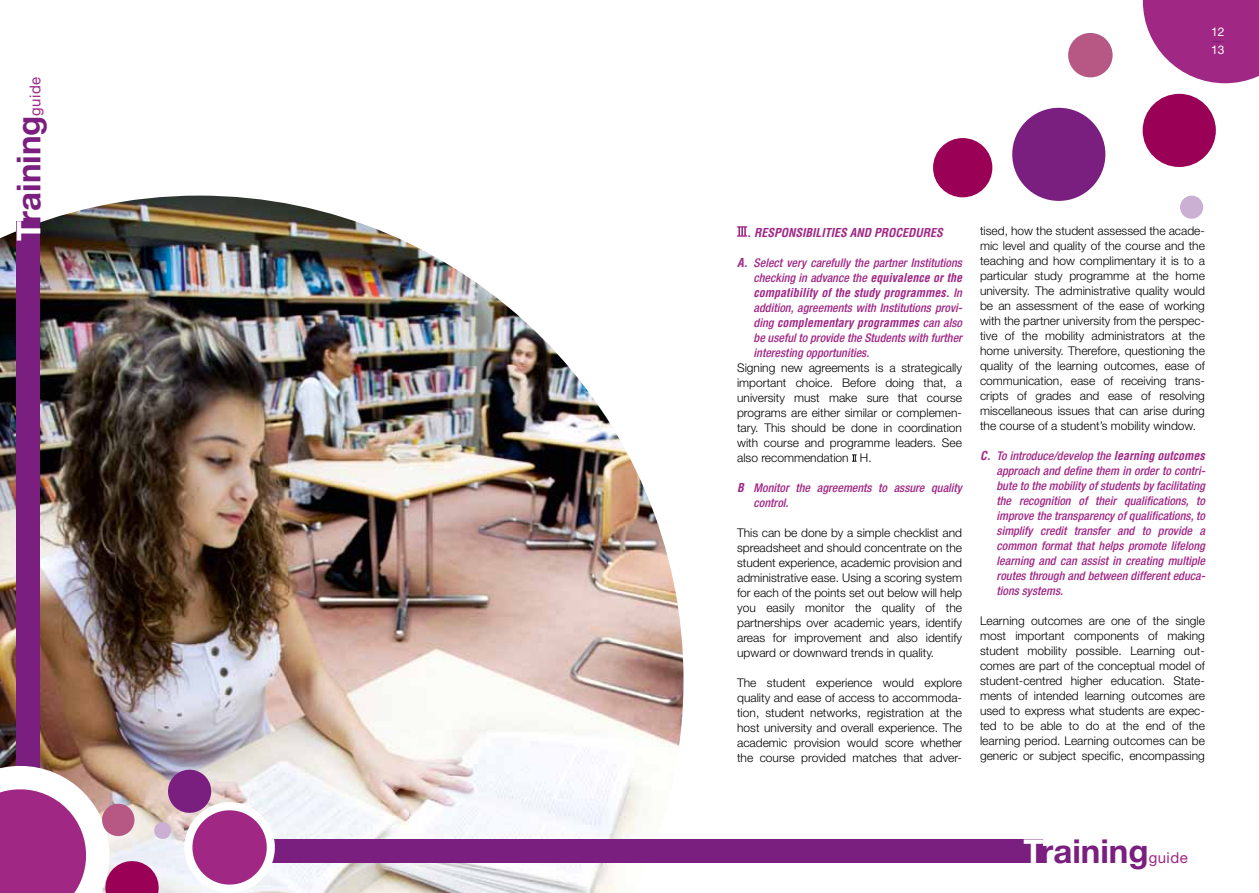
<style>
.page{position:relative;width:1259px;height:893px;background:#fff}
.page>*{position:absolute;margin:0;border:0;box-sizing:border-box;transform-origin:0 0}
.t1{font:700 33px "Helvetica Neue LT Std";color:#7a1e7f}
.t2{font:300 12px/15px "Helvetica Neue LT Std";color:#000;text-align:justify}
.t3{font:italic 500 condensed 12px/15px "Helvetica Neue LT Std";color:#a12785}
.t4{font:italic 700 condensed 12px "Helvetica LT Std";color:#a12785}
.t5{font:12px "Helvetica Neue LT Std";color:#fff}
.t6{font:12px "Helvetica Neue LT Std";color:#7a1e7f}
.s1{color:#fff}
.s2{font-weight:400;font-size:15px;color:#a12785}
.s3{font-family:"Helvetica LT Std";font-weight:700}
.s4{font-family:"Helvetica Neue LT Std";font-weight:500}
</style>
<div class="page">
<img style="left:0;top:196px;width:683px;height:697px">
<div style="left:247px;top:839px;width:795px;height:24px;background:#7a1e7f"></div>
<div style="left:17px;top:221px;width:23px;height:672px;background:#7a1e7f"></div>
<div style="left:1068px;top:33px;width:44px;height:44px;background:#b65784;border-radius:50%"></div>
<div style="left:933px;top:138px;width:59px;height:59px;background:#9b0057;border-radius:50%"></div>
<div style="left:1012px;top:108px;width:93px;height:93px;background:#7a1e7f;border-radius:50%"></div>
<svg style="left:1143px;top:0;width:116px;height:83px"></svg>
<div style="left:1142px;top:94px;width:73px;height:73px;background:#9b0057;border-radius:50%"></div>
<div style="left:1180px;top:196px;width:23px;height:23px;background:#cbb0d4;border-radius:50%"></div>
<svg style="left:737px;top:226px;width:10px;height:11px"></svg>
<svg style="left:852px;top:454px;width:4px;height:8px"></svg>
<img style="left:0;top:739px;width:285px;height:154px">
<h1 class="t1" style="left:8px;top:241px;width:166px;rotate:-90deg"><span class="s1">T</span>raining<span class="s2">guide</span></h1>
<p class="t5" style="left:1211px;top:25px;width:15px">12</p>
<p class="t6" style="left:1212px;top:34px;width:12px">––</p>
<p class="t5" style="left:1211px;top:43px;width:15px">13</p>
<p class="t4" style="left:747px;top:225px;width:197px">. Responsibilities and Procedures</p>
<p class="t3" style="left:737px;top:255px;width:226px;text-align:right"><span class="s3">A.</span> Select very carefully the partner Institutions checking in advance the <span class="s3">equivalence or the</span></p>
<p class="t4" style="left:753px;top:285px;width:210px">compatibility of the study programmes. <span class="s4">In</span></p>
<p class="t3" style="left:753px;top:300px;width:210px">addition, agreements with Institutions provi-</p>
<p class="t4" style="left:753px;top:315px;width:210px"><span class="s4">ding</span> complementary programmes <span class="s4">can also</span></p>
<p class="t3" style="left:753px;top:330px;width:210px">be useful to provide the Students with further interesting opportunities.</p>
<p class="t2" style="left:737px;top:360px;width:226px">Signing new agreements is a strategically important choice. Before doing that, a university must make sure that course programs are either similar or complemen&shy;tary. This should be done in coordination with course and programme leaders. See also recommendation H.</p>
<p class="t3" style="left:753px;top:480px;width:210px;text-indent:-16px"><span class="s3">B</span> Monitor the agreements to assure quality control.</p>
<p class="t2" style="left:737px;top:525px;width:226px">This can be done by a simple checklist and spreadsheet and should concentrate on the student experience, academic provision and administrative ease. Using a scoring system for each of the points set out below will help you easily monitor the quality of the partnerships over academic years, identify areas for improvement and also identify upward or downward trends in quality.</p>
<p class="t2" style="left:737px;top:675px;width:226px">The student experience would explore quality and ease of access to accommoda&shy;tion, student networks, registration at the host university and overall experience. The academic provision would score whether the course provided matches that adver-</p>
<p class="t2" style="left:980px;top:223px;width:226px">tised, how the student assessed the acade&shy;mic level and quality of the course and the teaching and how complimentary it is to a particular study programme at the home university. The administrative quality would be an assessment of the ease of working with the partner university from the perspec&shy;tive of the mobility administrators at the home university. Therefore, questioning the quality of the learning outcomes, ease of communication, ease of receiving trans&shy;cripts of grades and ease of resolving miscellaneous issues that can arise during the course of a student’s mobility window.</p>
<p class="t3" style="left:996px;top:448px;width:211px;text-align:justify;text-indent:-16px"><span class="s3">C.</span> To introduce/develop the <span class="s3">learning outcomes </span>approach and define them in order to contri&shy;bute to the mobility of students by facilitating the recognition of their qualifications, to improve the transparency of qualifications, to simplify credit transfer and to provide a common format that helps promote lifelong learning and can assist in creating multiple routes through and between different educa&shy;tions systems.</p>
<p class="t2" style="left:980px;top:613px;width:226px">Learning outcomes are one of the single most important components of making student mobility possible. Learning out&shy;comes are part of the conceptual model of student-centred higher education. State&shy;ments of intended learning outcomes are used to express what students are expec&shy;ted to be able to do at the end of the learning period. Learning outcomes can be generic or subject specific, encompassing</p>
<h1 class="t1" style="left:1023px;top:830px;width:166px"><span class="s1">T</span>raining<span class="s2">guide</span></h1>
</div>
